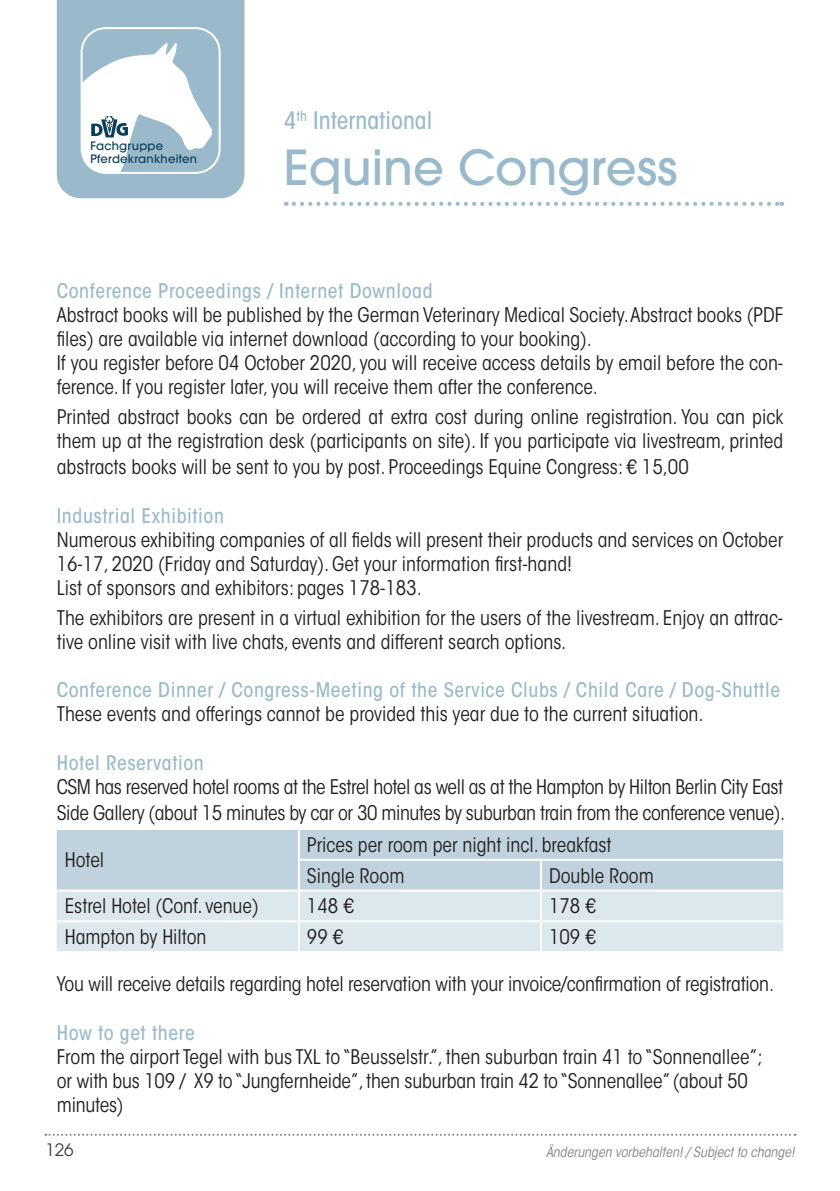
<style>
.page{position:relative;width:840px;height:1191px;background:#fff}
.page>*{position:absolute;margin:0;border:0;box-sizing:border-box;transform-origin:0 0}
.t1{font:500 48px "ITC Avant Garde Std";color:#9abacb}
.t2{font:500 condensed 24px "ITC Avant Garde Std";color:#9abacb}
.t3{font:condensed 20px/24px "ITC Avant Garde Std";color:#231f20}
.t4{font:condensed 20px/26px "ITC Avant Garde Std";letter-spacing:-.02em;color:#231f20}
.t5{font:500 condensed 20px "ITC Avant Garde Std";letter-spacing:.03em;color:#9abacb}
.t6{font:17px "ITC Avant Garde Std";color:#3e3e3f}
.t7{font:italic condensed 14px "ITC Avant Garde Std";color:#808285}
.t8{font:500 11.6px/13.4px "ITC Avant Garde Std";letter-spacing:.02em;color:#083f5d}
</style>
<div class="page">
<svg style="left:45px;top:1133px;width:750px;height:2px"></svg>
<svg style="left:57px;top:0;width:187px;height:198px"></svg>
<div style="left:81px;top:27px;width:139px;height:147px;border:2px solid #fff;border-radius:24px"></div>
<svg style="left:293px;top:202px;width:488px;height:4px"></svg>
<div style="left:57px;top:830px;width:725px;height:59px;background:#bfd2de"></div>
<div style="left:57px;top:891px;width:725px;height:60px;background:#dde8ee"></div>
<hr style="left:298px;top:830px;width:2px;height:28px;background:#fff">
<hr style="left:298px;top:858px;width:242px;height:2px;background:#fff">
<hr style="left:298px;top:860px;width:2px;height:29px;background:#fff">
<hr style="left:540px;top:858px;width:242px;height:2px;background:#fff">
<hr style="left:539px;top:860px;width:2px;height:29px;background:#fff">
<hr style="left:298px;top:891px;width:2px;height:29px;background:#fff">
<hr style="left:539px;top:891px;width:2px;height:29px;background:#fff">
<hr style="left:57px;top:920px;width:242px;height:2px;background:#fff">
<hr style="left:299px;top:920px;width:241px;height:2px;background:#fff">
<hr style="left:298px;top:922px;width:2px;height:29px;background:#fff">
<hr style="left:540px;top:920px;width:242px;height:2px;background:#fff">
<hr style="left:539px;top:922px;width:2px;height:29px;background:#fff">
<p class="t8" style="left:90px;top:139px;width:108px">Fachgruppe<br>Pferdekrankheiten</p>
<p class="t2" style="left:283px;top:105px;width:150px">4<sup>th</sup> International</p>
<p class="t1" style="left:283px;top:137px;width:395px">Equine Congress</p>
<p class="t5" style="left:57px;top:279px;width:377px">Conference Proceedings / Internet Download</p>
<p class="t3" style="left:57px;top:303px;width:727px">Abstract books will be published by the German Veterinary Medical Society. Abstract books (PDF files) are available via internet download (according to your booking).</p>
<p class="t3" style="left:57px;top:351px;width:727px">If you register before 04 October 2020, you will receive access details by email before the con&shy;ference. If you register later, you will receive them after the conference.</p>
<p class="t3" style="left:57px;top:405px;width:727px">Printed abstract books can be ordered at extra cost during online registration. You can pick them up at the registration desk (participants on site). If you participate via livestream, printed</p>
<p class="t3" style="left:57px;top:455px;width:633px">abstracts books will be sent to you by post. Proceedings Equine Congress: € 15,00</p>
<p class="t5" style="left:57px;top:503px;width:169px">Industrial Exhibition</p>
<p class="t3" style="left:57px;top:527px;width:727px">Numerous exhibiting companies of all fields will present their products and services on October<br>16-17, 2020 (Friday and Saturday). Get your information first-hand!</p>
<p class="t3" style="left:57px;top:575px;width:366px">List of sponsors and exhibitors: pages 178-183.</p>
<p class="t3" style="left:57px;top:605px;width:727px">The exhibitors are present in a virtual exhibition for the users of the livestream. Enjoy an attrac&shy;tive online visit with live chats, events and different search options.</p>
<p class="t5" style="left:57px;top:677px;width:724px">Conference Dinner / Congress-Meeting of the Service Clubs / Child Care / Dog-Shuttle</p>
<p class="t3" style="left:57px;top:702px;width:648px">These events and offerings cannot be provided this year due to the current situation.</p>
<p class="t5" style="left:57px;top:750px;width:149px">Hotel Reservation</p>
<p class="t4" style="left:57px;top:773px;width:729px">CSM has reserved hotel rooms at the Estrel hotel as well as at the Hampton by Hilton Berlin City East<br>Side Gallery (about 15 minutes by car or 30 minutes by suburban train from the conference venue).</p>
<p class="t3" style="left:65px;top:848px;width:41px">Hotel</p>
<p class="t3" style="left:307px;top:832px;width:306px">Prices per room per night incl. breakfast</p>
<p class="t3" style="left:307px;top:863px;width:99px">Single Room</p>
<p class="t3" style="left:548px;top:863px;width:106px">Double Room</p>
<p class="t3" style="left:65px;top:894px;width:195px">Estrel Hotel (Conf. venue)</p>
<p class="t3" style="left:307px;top:894px;width:49px">148 €</p>
<p class="t3" style="left:548px;top:894px;width:49px">178 €</p>
<p class="t3" style="left:65px;top:925px;width:143px">Hampton by Hilton</p>
<p class="t3" style="left:307px;top:925px;width:38px">99 €</p>
<p class="t3" style="left:548px;top:925px;width:49px">109 €</p>
<p class="t3" style="left:57px;top:972px;width:718px">You will receive details regarding hotel reservation with your invoice/confirmation of registration.</p>
<p class="t5" style="left:57px;top:1020px;width:139px">How to get there</p>
<p class="t3" style="left:57px;top:1044px;width:707px">From the airport Tegel with bus TXL to “Beusselstr.”, then suburban train 41 to “Sonnenallee”; or with bus 109 / X9 to “Jungfernheide”, then suburban train 42 to “Sonnenallee” (about 50 minutes)</p>
<p class="t6" style="left:45px;top:1139px;width:30px">126</p>
<p class="t7" style="left:545px;top:1143px;width:250px">Änderungen vorbehalten! / Subject to change!</p>
</div>
